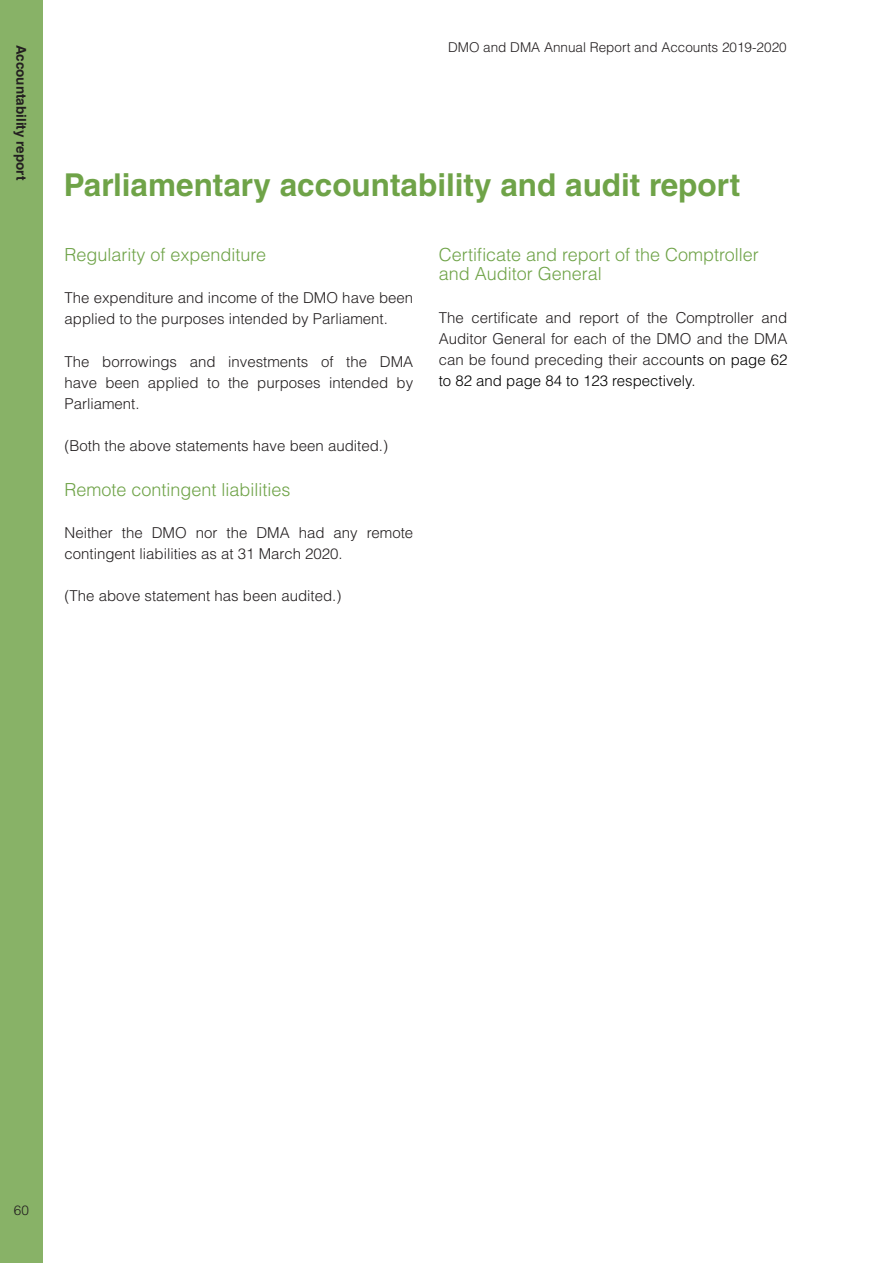
<style>
.page{position:relative;width:893px;height:1263px;background:#fff}
.page>*{position:absolute;margin:0;border:0;box-sizing:border-box;transform-origin:0 0}
.t1{font:700 31.5px "Helvetica LT Std";color:#6fa348}
.t2{font:300 18px/19.5px "Helvetica LT Std";color:#6fa348}
.t3{font:300 15px/21px "Helvetica LT Std";color:#231f20}
.t4{font:300 13.5px "Helvetica LT Std";color:#231f20}
.t5{font:700 13.5px "Helvetica LT Std";color:#231f20}
.s1{color:#000}
</style>
<div class="page">
<div style="left:0;top:0;width:43px;height:1263px;background:#88b267"></div>
<p class="t5" style="left:29px;top:45px;width:137px;rotate:90deg">Accountability report</p>
<p class="t4" style="left:448px;top:39px;width:340px">DMO and DMA Annual Report and Accounts 2019-2020</p>
<h1 class="t1" style="left:64px;top:166px;width:678px">Parliamentary accountability and audit report</h1>
<p class="t2" style="left:65px;top:245px;width:203px">Regularity of expenditure</p>
<p class="t3" style="left:65px;top:287px;width:350px">The expenditure and income of the DMO have been applied to the purposes intended by Parliament.</p>
<p class="t3" style="left:65px;top:351px;width:350px;text-align:justify">The borrowings and investments of the DMA have been applied to the purposes intended by Parliament.</p>
<p class="t3" style="left:65px;top:435px;width:325px">(Both the above statements have been audited.)</p>
<p class="t2" style="left:65px;top:479px;width:228px">Remote contingent liabilities</p>
<p class="t3" style="left:65px;top:522px;width:350px">Neither the DMO nor the DMA had any remote contingent liabilities as at 31 March 2020.</p>
<p class="t3" style="left:65px;top:585px;width:278px">(The above statement has been audited.)</p>
<p class="t2" style="left:439px;top:245px;width:322px">Certificate and report of the Comptroller and Auditor General</p>
<p class="t3" style="left:439px;top:307px;width:350px;text-align:justify">The certificate and report of the Comptroller and Auditor General for each of the DMO and the DMA can be found preceding their acco<span class="s1">unts on page 62 to 82 and page 84 to 123 respectively.</span></p>
<p class="t4" style="left:14px;top:1201px;width:17px">60</p>
</div>
